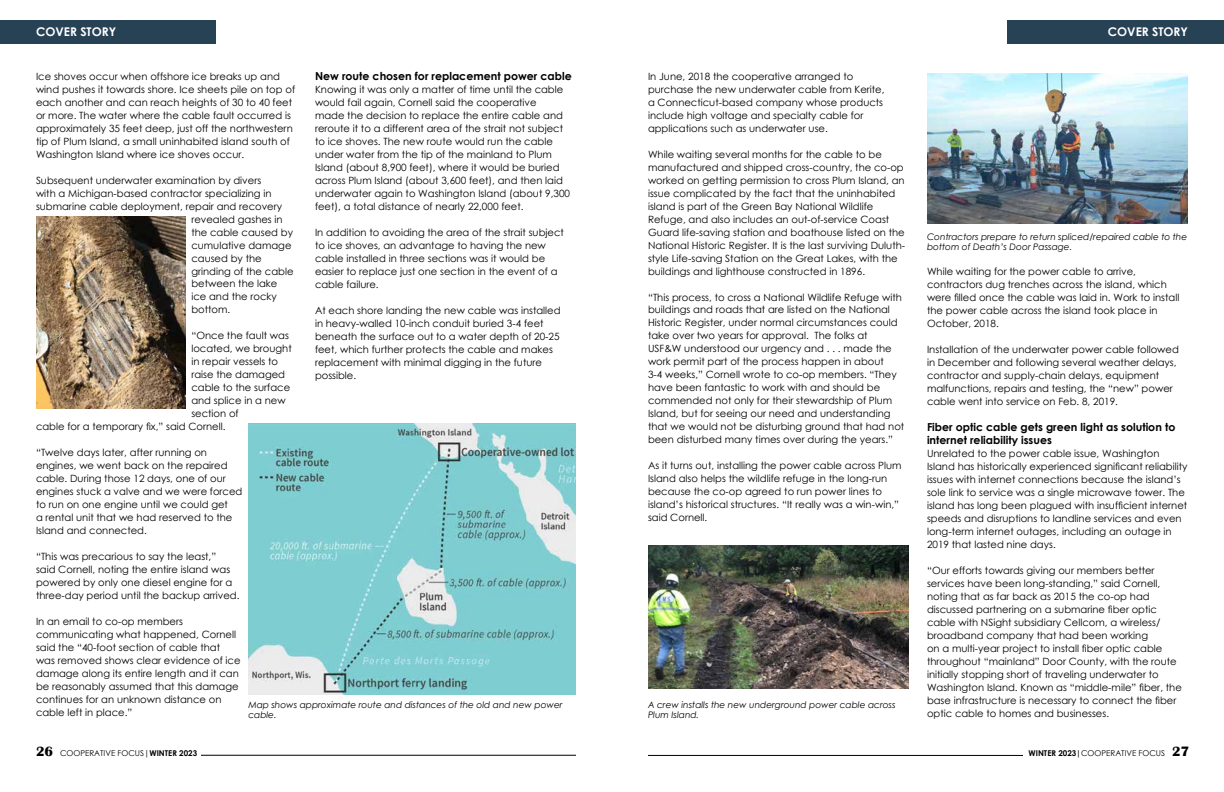
<style>
.page{position:relative;width:1224px;height:792px;background:#fff}
.page>*{position:absolute;margin:0;border:0;box-sizing:border-box;transform-origin:0 0}
.t1{font:700 14px "Britannic";color:#000}
.t2{font:700 12px "Century Gothic";color:#fff}
.t3{font:700 11px/13px "Century Gothic";color:#000}
.t4{font:10px/13px "Century Gothic";color:#000}
.t5{font:italic 9px/10px "Century Gothic";color:#000}
.t6{font:8px "Century Gothic";color:#000}
.s1{font-weight:700}
</style>
<div class="page">
<hr style="left:201px;top:755px;width:375px;height:1px;background:#000">
<hr style="left:648px;top:755px;width:375px;height:1px;background:#000">
<div style="left:0;top:20px;width:216px;height:24px;background:#274155"></div>
<img style="left:248px;top:423px;width:328px;height:271px">
<img style="left:36px;top:216px;width:149px;height:193px">
<div style="left:1007px;top:20px;width:217px;height:24px;background:#274155"></div>
<img style="left:648px;top:546px;width:261px;height:142px">
<img style="left:927px;top:73px;width:261px;height:150px">
<p class="t2" style="left:36px;top:23px;width:82px">COVER STORY</p>
<p class="t2" style="left:1108px;top:23px;width:82px">COVER STORY</p>
<p class="t4" style="left:648px;top:69px;width:238px">In June, 2018 the cooperative arranged to purchase the new underwater cable from Kerite, a Connecticut-based company whose products include high voltage and specialty cable for applications such as underwater use.</p>
<p class="t4" style="left:648px;top:147px;width:259px">While waiting several months for the cable to be manufactured and shipped cross-country, the co-op worked on getting permission to cross Plum Island, an issue complicated by the fact that the uninhabited island is part of the Green Bay National Wildlife Refuge, and also includes an out-of-service Coast Guard life-saving station and boathouse listed on the National Historic Register. It is the last surviving Duluth&shy;style Life-saving Station on the Great Lakes, with the buildings and lighthouse constructed in 1896.</p>
<p class="t4" style="left:648px;top:290px;width:258px">“This process, to cross a National Wildlife Refuge with buildings and roads that are listed on the National Historic Register, under normal circumstances could take over two years for approval. The folks at<br>USF&amp;W understood our urgency and . . . made the work permit part of the process happen in about<br>3-4 weeks,” Cornell wrote to co-op members. “They have been fantastic to work with and should be commended not only for their stewardship of Plum Island, but for seeing our need and understanding that we would not be disturbing ground that had not been disturbed many times over during the years.”</p>
<p class="t4" style="left:648px;top:459px;width:255px">As it turns out, installing the power cable across Plum Island also helps the wildlife refuge in the long-run because the co-op agreed to run power lines to island’s historical structures. “It really was a win-win,” said Cornell.</p>
<p class="t4" style="left:36px;top:69px;width:261px">Ice shoves occur when offshore ice breaks up and wind pushes it towards shore. Ice sheets pile on top of each another and can reach heights of 30 to 40 feet or more. The water where the cable fault occurred is approximately 35 feet deep, just off the northwestern tip of Plum Island, a small uninhabited island south of Washington Island where ice shoves occur.</p>
<p class="t4" style="left:36px;top:173px;width:227px">Subsequent underwater examination by divers</p>
<p class="t4" style="left:36px;top:186px;width:237px">with a Michigan-based contractor specializing in</p>
<p class="t4" style="left:36px;top:199px;width:248px">submarine cable deployment, repair and recovery</p>
<p class="t4" style="left:191px;top:212px;width:93px">revealed gashes in</p>
<p class="t4" style="left:191px;top:225px;width:103px">the cable caused by</p>
<p class="t4" style="left:191px;top:238px;width:102px">cumulative damage</p>
<p class="t4" style="left:191px;top:251px;width:72px">caused by the</p>
<p class="t4" style="left:191px;top:264px;width:104px">grinding of the cable</p>
<p class="t4" style="left:191px;top:277px;width:87px">between the lake</p>
<p class="t4" style="left:191px;top:290px;width:87px">ice and the rocky</p>
<p class="t4" style="left:191px;top:303px;width:40px">bottom.</p>
<p class="t4" style="left:191px;top:329px;width:99px">“Once the fault was</p>
<p class="t4" style="left:191px;top:342px;width:102px">located, we brought</p>
<p class="t4" style="left:191px;top:355px;width:88px">in repair vessels to</p>
<p class="t4" style="left:191px;top:368px;width:95px">raise the damaged</p>
<p class="t4" style="left:191px;top:381px;width:100px">cable to the surface</p>
<p class="t4" style="left:191px;top:394px;width:96px">and splice in a new</p>
<p class="t4" style="left:191px;top:407px;width:49px">section of</p>
<p class="t4" style="left:36px;top:420px;width:191px">cable for a temporary fix,” said Cornell.</p>
<p class="t4" style="left:36px;top:446px;width:208px">“Twelve days later, after running on engines, we went back on the repaired cable. During those 12 days, one of our engines stuck a valve and we were forced to run on one engine until we could get<br>a rental unit that we had reserved to the Island and connected.</p>
<p class="t4" style="left:36px;top:550px;width:205px">“This was precarious to say the least,”<br>said Cornell, noting the entire island was powered by only one diesel engine for a three-day period until the backup arrived.</p>
<p class="t4" style="left:36px;top:615px;width:206px">In an email to co-op members communicating what happened, Cornell said the “40-foot section of cable that was removed shows clear evidence of ice damage along its entire length and it can be reasonably assumed that this damage continues for an unknown distance on cable left in place.”</p>
<p class="t3" style="left:315px;top:69px;width:258px">New route chosen for replacement power cable</p>
<p class="t4" style="left:315px;top:83px;width:257px">Knowing it was only a matter of time until the cable would fail again, Cornell said the cooperative<br>made the decision to replace the entire cable and reroute it to a different area of the strait not subject to ice shoves. The new route would run the cable under water from the tip of the mainland to Plum Island (about 8,900 feet), where it would be buried across Plum Island (about 3,600 feet), and then laid underwater again to Washington Island (about 9,300 feet), a total distance of nearly 22,000 feet.</p>
<p class="t4" style="left:315px;top:226px;width:250px">In addition to avoiding the area of the strait subject to ice shoves, an advantage to having the new cable installed in three sections was it would be easier to replace just one section in the event of a cable failure.</p>
<p class="t4" style="left:315px;top:304px;width:247px">At each shore landing the new cable was installed in heavy-walled 10-inch conduit buried 3-4 feet beneath the surface out to a water depth of 20-25 feet, which further protects the cable and makes replacement with minimal digging in the future possible.</p>
<p class="t5" style="left:927px;top:232px;width:262px">Contractors prepare to return spliced/repaired cable to the bottom of Death’s Door Passage.</p>
<p class="t4" style="left:927px;top:265px;width:254px">While waiting for the power cable to arrive, contractors dug trenches across the island, which were filled once the cable was laid in. Work to install the power cable across the island took place in October, 2018.</p>
<p class="t4" style="left:927px;top:343px;width:253px">Installation of the underwater power cable followed in December and following several weather delays, contractor and supply-chain delays, equipment malfunctions, repairs and testing, the “new” power cable went into service on Feb. 8, 2019.</p>
<p class="t3" style="left:927px;top:420px;width:250px">Fiber optic cable gets green light as solution to internet reliability issues</p>
<p class="t4" style="left:927px;top:447px;width:262px">Unrelated to the power cable issue, Washington Island has historically experienced significant reliability issues with internet connections because the island’s sole link to service was a single microwave tower. The island has long been plagued with insufficient internet speeds and disruptions to landline services and even long-term internet outages, including an outage in 2019 that lasted nine days.</p>
<p class="t4" style="left:927px;top:564px;width:256px">“Our efforts towards giving our members better services have been long-standing,” said Cornell, noting that as far back as 2015 the co-op had discussed partnering on a submarine fiber optic cable with NSight subsidiary Cellcom, a wireless/ broadband company that had been working<br>on a multi-year project to install fiber optic cable throughout “mainland” Door County, with the route initially stopping short of traveling underwater to Washington Island. Known as “middle-mile” fiber, the base infrastructure is necessary to connect the fiber optic cable to homes and businesses.</p>
<h1 class="t1" style="left:1172px;top:744px;width:19px">27</h1>
<p class="t5" style="left:248px;top:700px;width:316px">Map shows approximate route and distances of the old and new power cable.</p>
<p class="t5" style="left:648px;top:700px;width:249px">A crew installs the new underground power cable across<br>Plum Island.</p>
<h1 class="t1" style="left:36px;top:744px;width:19px">26</h1>
<p class="t6" style="left:60px;top:748px;width:139px">COOPERATIVE FOCUS|<span class="s1">WINTER 2023</span></p>
<p class="t6" style="left:1029px;top:748px;width:138px"><span class="s1">WINTER 2023|</span>COOPERATIVE FOCUS</p>
</div>
